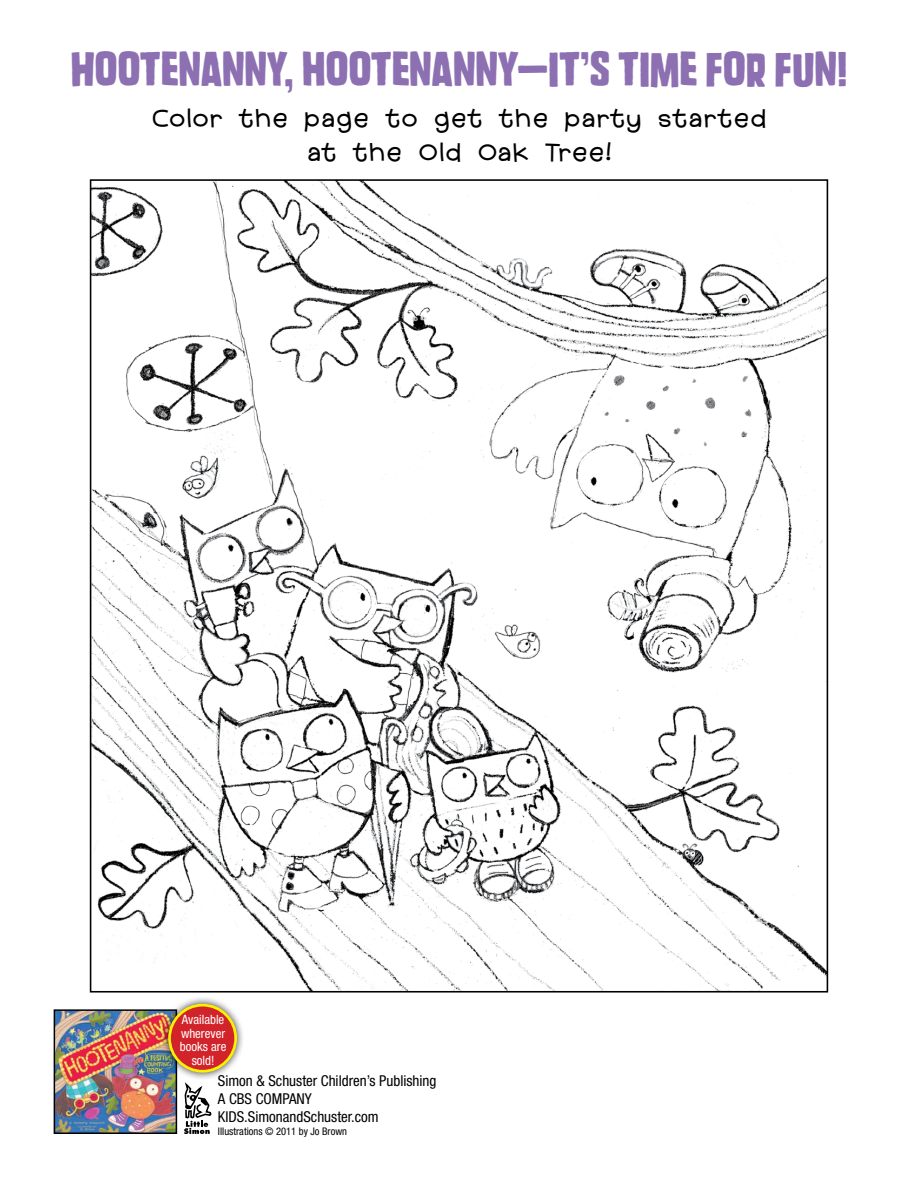
<style>
.page{position:relative;width:918px;height:1188px;background:#fff}
.page>*{position:absolute;margin:0;border:0;box-sizing:border-box;transform-origin:0 0}
.t1{font:700 42px "Mixed Breed";color:#8d70b2}
.t2{font:900 24px/34.5px "Family Cat";color:#000;text-align:center}
.t3{font:condensed 15px/18px "Helvetica Neue LT Std";color:#000}
.t4{font:condensed 12.9px/13.5px "Helvetica Neue LT Std";color:#fff;text-align:center}
.t5{font:condensed 10.5px "Helvetica Neue LT Std";color:#000}
</style>
<div class="page">
<img style="left:57px;top:1012px;width:117px;height:119px">
<div style="left:54px;top:1009px;width:123px;height:125px;border:2px solid #000"></div>
<svg style="left:184px;top:1082px;width:28px;height:52px"></svg>
<div style="left:161px;top:996px;width:84px;height:84px;background:#000;opacity:.75"></div>
<div style="left:170px;top:1005px;width:66px;height:66px;background:#d2232a;border-radius:50%"></div>
<div style="left:168px;top:1004px;width:69px;height:69px;border:3px solid #fff200;border-radius:50%"></div>
<img style="left:93px;top:182px;width:732px;height:808px">
<h1 class="t1" style="left:71px;top:39px;width:778px">HOOTENANNY, HOOTENANNY—IT’S TIME FOR FUN!</h1>
<h2 class="t2" style="left:152px;top:102px;width:617px">Color the page to get the party started at the Old Oak Tree!</h2>
<p class="t4" style="left:180px;top:1013px;width:48px">Available wherever books are sold!</p>
<p class="t3" style="left:218px;top:1071px;width:220px">Simon &amp; Schuster Children’s Publishing<br>A CBS COMPANY<br>KIDS.SimonandSchuster.com</p>
<p class="t5" style="left:218px;top:1125px;width:131px">Illustrations © 2011 by Jo Brown</p>
</div>
